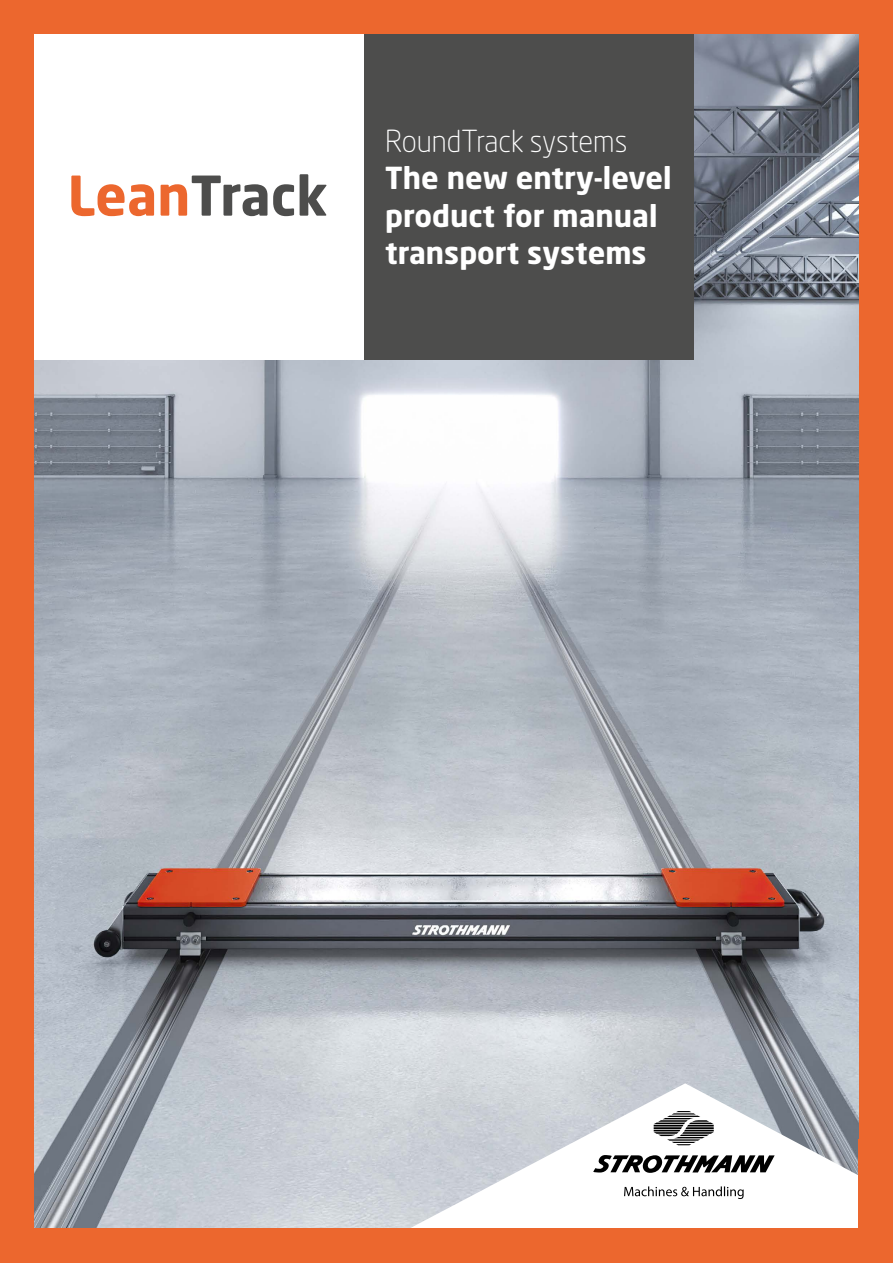
<style>
.page{position:relative;width:893px;height:1263px;background:#ec672e}
.page>*{position:absolute;margin:0;border:0;box-sizing:border-box;transform-origin:0 0}
.t1{font:700 54px "Neo Sans W1 G";color:#4d4d4c}
.t2{font:700 30px/37.5px "Neo Sans W1 G";color:#fff}
.t3{font:300 30px "Neo Sans W1 G";color:#fff;scale:.96 1}
.s1{color:#ec672e}
</style>
<div class="page">
<img style="left:34px;top:34px;width:825px;height:1194px">
<svg style="left:344px;top:1083px;width:515px;height:145px;background:#dcdfe3"></svg>
<svg style="left:593px;top:1155px;width:182px;height:18px;background:#6e6e6e"></svg>
<svg style="left:624px;top:1186px;width:120px;height:13px;background:#c7c7c7"></svg>
<svg style="left:654px;top:1111px;width:60px;height:34px;background:#999"></svg>
<div style="left:34px;top:34px;width:330px;height:325px;background:#fff"></div>
<div style="left:364px;top:34px;width:330px;height:325px;background:#4d4d4c"></div>
<h1 class="t1" style="left:68px;top:161px;width:262px"><span class="s1">Lean</span>Track</h1>
<p class="t3" style="left:385px;top:122px;width:254px">RoundTrack systems</p>
<p class="t2" style="left:385px;top:159px;width:288px">The new entry-level product for manual transport systems</p>
</div>
